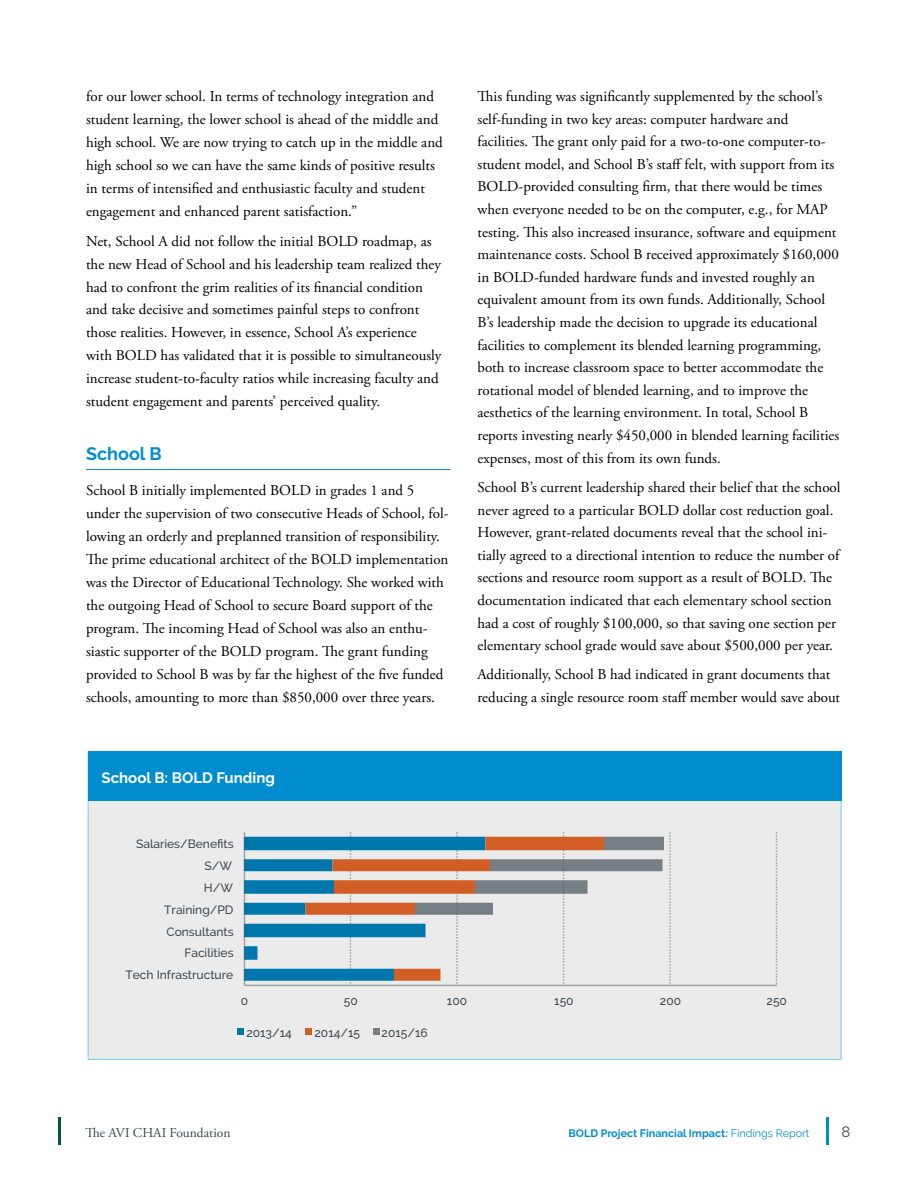
<style>
.page{position:relative;width:918px;height:1188px;background:#fff}
.page>*{position:absolute;margin:0;border:0;box-sizing:border-box;transform-origin:0 0}
.t1{font:700 18px "Raleway";color:#008dd0}
.t2{font:15px/22.6px "Adobe Garamond Pro";color:#000}
.t3{font:700 15px "Raleway";color:#fff}
.t4{font:15px "Raleway";color:#3a4650}
.t5{font:13.5px "Adobe Garamond Pro";color:#3a4650}
.t6{font:500 12px "Raleway";color:#435057}
.t7{font:700 10.8px "Raleway";color:#008dd0}
.s1{font-weight:400}
</style>
<div class="page">
<hr style="left:59px;top:1118px;width:2px;height:27px;background:#00583d">
<hr style="left:826px;top:1118px;width:2px;height:27px;background:#008dd0">
<hr style="left:86px;top:469px;width:365px;height:1px;background:#008dd0">
<div style="left:88px;top:751px;width:754px;height:309px;background:#ecebec;border:1px solid #6dcff6"></div>
<div style="left:88px;top:751px;width:754px;height:50px;background:#008dd0"></div>
<svg style="left:776px;top:832px;width:1px;height:153px"></svg>
<svg style="left:245px;top:832px;width:426px;height:153px"></svg>
<hr style="left:244px;top:985px;width:533px;height:1px;background:#9ca2a6">
<hr style="left:244px;top:832px;width:1px;height:153px;background:#54636a;opacity:.5">
<svg style="left:238px;top:1029px;width:6px;height:6px"></svg>
<svg style="left:306px;top:1029px;width:6px;height:6px"></svg>
<svg style="left:373px;top:1029px;width:6px;height:6px"></svg>
<p class="t2" style="left:86px;top:85px;width:358px">for our lower school. In terms of technology integration and student learning, the lower school is ahead of the middle and high school. We are now trying to catch up in the middle and high school so we can have the same kinds of positive results in terms of intensified and enthusiastic faculty and student engagement and enhanced parent satisfaction.”</p>
<p class="t2" style="left:86px;top:230px;width:357px">Net, School A did not follow the initial BOLD roadmap, as the new Head of School and his leadership team realized they had to confront the grim realities of its financial condition and take decisive and sometimes painful steps to confront those realities. However, in essence, School A’s experience with BOLD has validated that it is possible to simultaneously increase student-to-faculty ratios while increasing faculty and student engagement and parents’ perceived quality.</p>
<p class="t1" style="left:86px;top:444px;width:77px">School B</p>
<p class="t2" style="left:86px;top:479px;width:364px">School B initially implemented BOLD in grades 1 and 5 under the supervision of two consecutive Heads of School, fol&shy;lowing an orderly and preplanned transition of responsibility.<br>The prime educational architect of the BOLD implementation was the Director of Educational Technology. She worked with the outgoing Head of School to secure Board support of the program. The incoming Head of School was also an enthu&shy;siastic supporter of the BOLD program. The grant funding provided to School B was by far the highest of the five funded schools, amounting to more than $850,000 over three years.</p>
<p class="t3" style="left:102px;top:770px;width:175px">School B: BOLD Funding</p>
<p class="t6" style="left:136px;top:837px;width:99px">Salaries/Benefits</p>
<p class="t6" style="left:205px;top:859px;width:29px">S/W</p>
<p class="t6" style="left:204px;top:881px;width:31px">H/W</p>
<p class="t6" style="left:164px;top:902px;width:71px">Training/PD</p>
<p class="t6" style="left:166px;top:924px;width:69px">Consultants</p>
<p class="t6" style="left:184px;top:946px;width:51px">Facilities</p>
<p class="t6" style="left:125px;top:968px;width:109px">Tech Infrastructure</p>
<p class="t2" style="left:478px;top:85px;width:363px">This funding was significantly supplemented by the school’s self-funding in two key areas: computer hardware and facilities. The grant only paid for a two-to-one computer-to&shy;student model, and School B’s staff felt, with support from its BOLD-provided consulting firm, that there would be times when everyone needed to be on the computer, e.g., for MAP testing. This also increased insurance, software and equipment maintenance costs. School B received approximately $160,000 in BOLD-funded hardware funds and invested roughly an equivalent amount from its own funds. Additionally, School B’s leadership made the decision to upgrade its educational facilities to complement its blended learning programming, both to increase classroom space to better accommodate the rotational model of blended learning, and to improve the aesthetics of the learning environment. In total, School B reports investing nearly $450,000 in blended learning facilities expenses, most of this from its own funds.</p>
<p class="t2" style="left:478px;top:476px;width:365px">School B’s current leadership shared their belief that the school never agreed to a particular BOLD dollar cost reduction goal.<br>However, grant-related documents reveal that the school ini&shy;tially agreed to a directional intention to reduce the number of sections and resource room support as a result of BOLD. The documentation indicated that each elementary school section had a cost of roughly $100,000, so that saving one section per elementary school grade would save about $500,000 per year.</p>
<p class="t2" style="left:478px;top:664px;width:364px">Additionally, School B had indicated in grant documents that reducing a single resource room staff member would save about</p>
<p class="t6" style="left:241px;top:994px;width:9px">0</p>
<p class="t6" style="left:344px;top:994px;width:15px">50</p>
<p class="t6" style="left:447px;top:994px;width:22px">100</p>
<p class="t6" style="left:554px;top:994px;width:21px">150</p>
<p class="t6" style="left:660px;top:994px;width:23px">200</p>
<p class="t6" style="left:767px;top:994px;width:22px">250</p>
<p class="t6" style="left:246px;top:1026px;width:47px">2013/14</p>
<p class="t6" style="left:315px;top:1026px;width:47px">2014/15</p>
<p class="t6" style="left:382px;top:1026px;width:48px">2015/16</p>
<p class="t5" style="left:86px;top:1125px;width:147px">The AVI CHAI Foundation</p>
<p class="t7" style="left:569px;top:1127px;width:243px">BOLD Project Financial Impact: <span class="s1">Findings Report</span></p>
<p class="t4" style="left:842px;top:1123px;width:10px">8</p>
</div>
